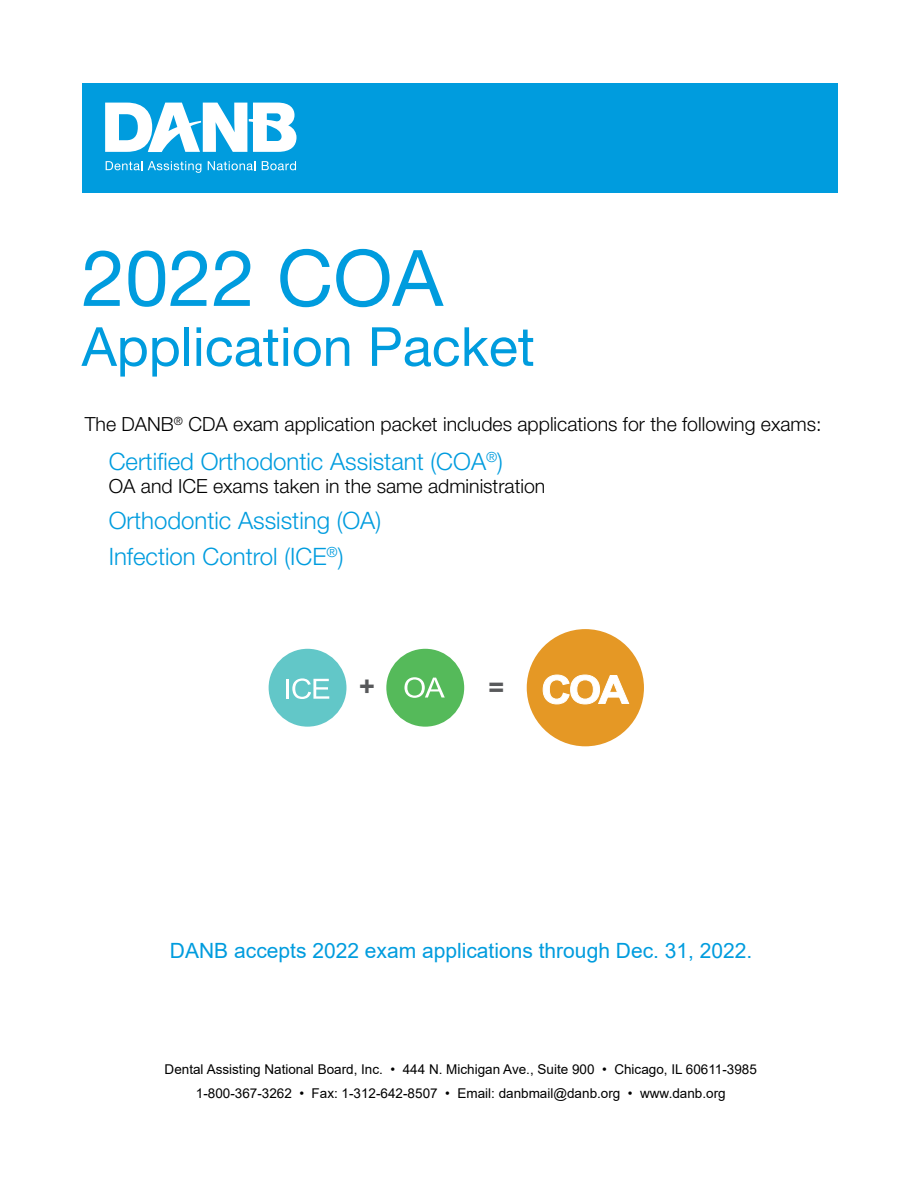
<style>
.page{position:relative;width:918px;height:1188px;background:#fff}
.page>*{position:absolute;margin:0;border:0;box-sizing:border-box;transform-origin:0 0}
.t1{font:78px "Helvetica Neue LT Std";color:#009cde}
.t2{font:54px "Helvetica Neue LT Std";color:#009cde}
.t3{font:700 27px "Arial";color:#58595b}
.t4{font:300 24px/36px "Helvetica Neue LT Std";color:#009cde}
.t5{font:21px "Arial";color:#009cde}
.t6{font:300 19.5px "Helvetica Neue LT Std";color:#000}
.t7{font:13.5px/24px "Arial";color:#000;text-align:center}
</style>
<div class="page">
<div style="left:386px;top:649px;width:78px;height:78px;background:#55ba5a;border-radius:50%"></div>
<svg style="left:404px;top:677px;width:41px;height:21px"></svg>
<div style="left:269px;top:649px;width:77px;height:78px;background:#62c7c8;border-radius:50%"></div>
<hr style="left:287px;top:679px;width:2px;height:20px;background:#fff">
<svg style="left:292px;top:678px;width:37px;height:21px"></svg>
<div style="left:527px;top:629px;width:117px;height:117px;background:#e59825;border-radius:50%"></div>
<svg style="left:543px;top:675px;width:86px;height:29px"></svg>
<div style="left:82px;top:83px;width:756px;height:110px;background:#009cde"></div>
<svg style="left:105px;top:103px;width:192px;height:49px"></svg>
<svg style="left:106px;top:161px;width:36px;height:9px"></svg>
<svg style="left:148px;top:161px;width:53px;height:12px"></svg>
<svg style="left:208px;top:161px;width:47px;height:9px"></svg>
<svg style="left:262px;top:161px;width:34px;height:9px"></svg>
<h1 class="t1" style="left:82px;top:232px;width:363px">2022 COA</h1>
<h2 class="t2" style="left:82px;top:314px;width:455px">Application Packet</h2>
<h3 class="t6" style="left:85px;top:412px;width:738px">The DANB<sup>®</sup> CDA exam application packet includes applications for the following exams:</h3>
<h3 class="t4" style="left:109px;top:443px;width:396px">Certified Orthodontic Assistant (COA<sup>®</sup>)</h3>
<h3 class="t6" style="left:109px;top:475px;width:438px">OA and ICE exams taken in the same administration</h3>
<h3 class="t4" style="left:109px;top:502px;width:274px">Orthodontic Assisting (OA)<br>Infection Control (ICE<sup>®</sup>)</h3>
<h3 class="t3" style="left:359px;top:667px;width:17px">+</h3>
<h3 class="t3" style="left:488px;top:669px;width:17px">=</h3>
<h3 class="t5" style="left:170px;top:937px;width:584px">DANB accepts 2022 exam applications through Dec. 31, 2022.</h3>
<p class="t7" style="left:165px;top:1057px;width:594px">Dental Assisting National Board, Inc. • 444 N. Michigan Ave., Suite 900 • Chicago, IL 60611-3985<br>1-800-367-3262 • Fax: 1-312-642-8507 • Email: danbmail@danb.org • www.danb.org</p>
</div>
